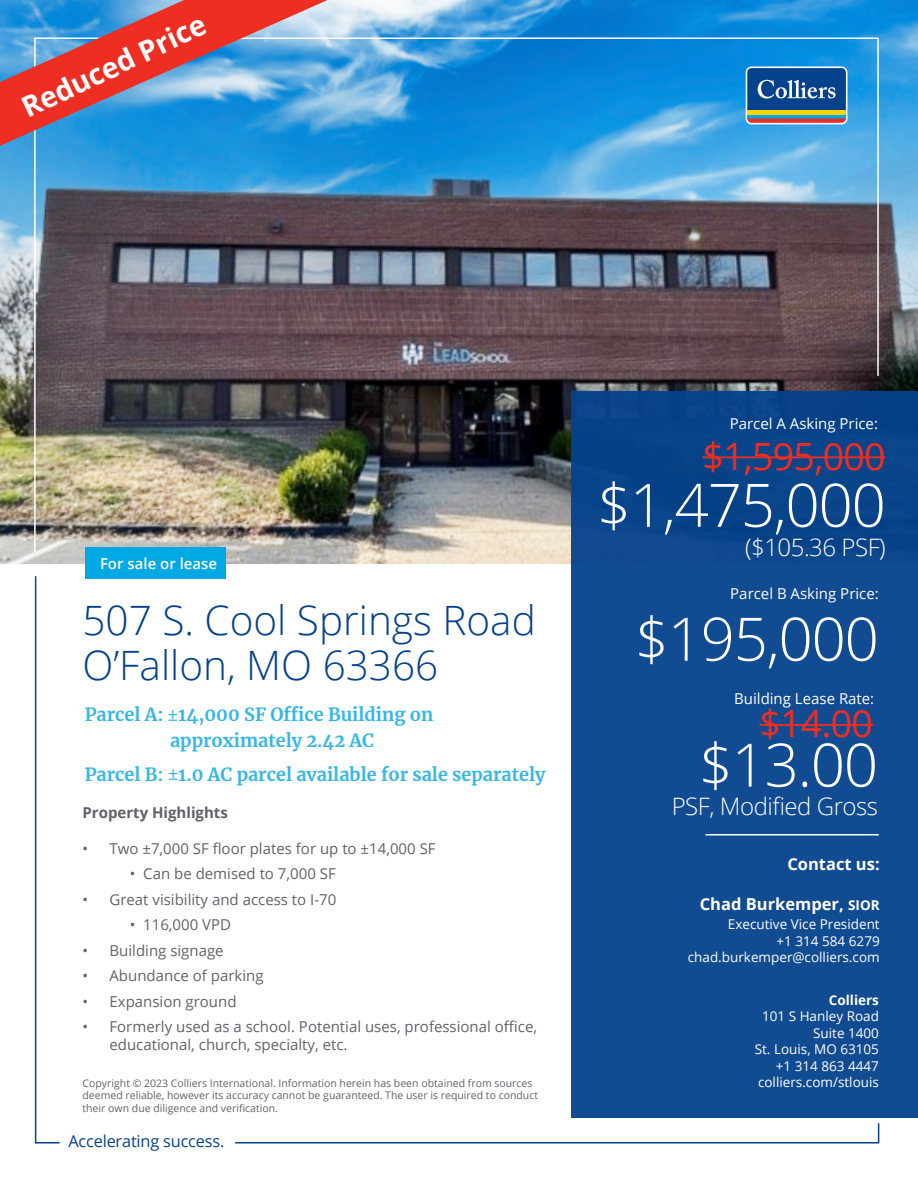
<style>
.page{position:relative;width:918px;height:1188px;background:#fff}
.page>*{position:absolute;margin:0;border:0;box-sizing:border-box;transform-origin:0 0}
.t1{font:300 60px "Open Sans";letter-spacing:-.02em;color:#fff}
.t2{font:300 40.5px "Open Sans";color:#05428c}
.t3{font:37.5px "Open Sans";letter-spacing:-.02em;color:#ee2e22}
.t4{font:700 28.5px "Open Sans";color:#fff}
.t5{font:300 24px "Open Sans";letter-spacing:-.02em;color:#fff}
.t6{font:700 18px "Merriweather";color:#34b6e9}
.t7{font:700 16.5px "Open Sans";color:#fff}
.t8{font:16.35px "Open Sans";letter-spacing:-.01em;color:#05428c}
.t9{font:15px/18px "Open Sans";color:#5f6369}
.t10{font:15px "Open Sans";color:#fff}
.t11{font:700 15px "Open Sans";color:#5f6369}
.t12{font:600 15px "Open Sans";color:#fff}
.t13{font:13.5px "Open Sans";color:#fff}
.t14{font:700 13.5px "Open Sans";color:#fff}
.t15{font:10.5px/12.6px "Open Sans";color:#5f6369}
.s1{font-family:"Open Sans";font-weight:400}
.s2{font-size:13.5px}
</style>
<div class="page">
<img style="left:0;top:0;width:918px;height:563px">
<svg style="left:34px;top:576px;width:26px;height:568px"></svg>
<svg style="left:235px;top:1123px;width:645px;height:21px"></svg>
<img style="left:33px;top:37px;width:847px;height:516px">
<div style="left:571px;top:392px;width:347px;height:726px;background:#114b91"></div>
<div style="left:746px;top:66px;width:101px;height:58px;background:#fff;border-radius:6px"></div>
<div style="left:747px;top:114px;width:99px;height:5px;background:#00a8e4"></div>
<hr style="left:747px;top:110px;width:99px;height:4px;background:#fed503">
<svg style="left:747px;top:119px;width:99px;height:4px"></svg>
<svg style="left:747px;top:68px;width:99px;height:42px;background:#215799"></svg>
<div style="left:85px;top:548px;width:141px;height:31px;background:#00a8e4"></div>
<hr style="left:706px;top:834px;width:173px;height:2px;background:#fff">
<svg style="left:0;top:0;width:328px;height:146px;background:#817b9e"></svg>
<hr style="left:702px;top:456px;width:184px;height:2px;background:#ee2e22">
<hr style="left:759px;top:724px;width:114px;height:2px;background:#ee2e22">
<p class="t4" style="left:15px;top:90px;width:202px;rotate:-25deg">Reduced Price</p>
<p class="t12" style="left:100px;top:553px;width:119px">For sale or lease</p>
<p class="t2" style="left:82px;top:592px;width:455px">507 S. Cool Springs Road</p>
<p class="t2" style="left:82px;top:637px;width:357px">O’Fallon, MO 63366</p>
<p class="t6" style="left:85px;top:702px;width:350px">Parcel A: <span class="s1">±</span>14,000 SF Office Building on</p>
<p class="t6" style="left:170px;top:728px;width:206px">approximately 2.42 AC</p>
<p class="t6" style="left:85px;top:762px;width:462px">Parcel B: <span class="s1">±</span>1.0 AC parcel available for sale separately</p>
<p class="t11" style="left:82px;top:802px;width:147px">Property Highlights</p>
<p class="t9" style="left:82px;top:839px;width:355px">• Two ±7,000 SF floor plates for up to ±14,000 SF</p>
<p class="t9" style="left:130px;top:864px;width:208px">• Can be demised to 7,000 SF</p>
<p class="t9" style="left:82px;top:890px;width:255px">• Great visibility and access to I-70</p>
<p class="t9" style="left:130px;top:915px;width:103px">• 116,000 VPD</p>
<p class="t9" style="left:82px;top:941px;width:143px">• Building signage</p>
<p class="t9" style="left:82px;top:966px;width:183px">• Abundance of parking</p>
<p class="t9" style="left:82px;top:992px;width:156px">• Expansion ground</p>
<p class="t9" style="left:110px;top:1017px;width:429px;text-indent:-27px">• Formerly used as a school. Potential uses, professional office, educational, church, specialty, etc.</p>
<p class="t15" style="left:82px;top:1076px;width:457px">Copyright © 2023 Colliers International. Information herein has been obtained from sources deemed reliable, however its accuracy cannot be guaranteed. The user is required to conduct their own due diligence and verification.</p>
<p class="t8" style="left:68px;top:1130px;width:158px">Accelerating success.</p>
<p class="t10" style="left:730px;top:413px;width:150px">Parcel A Asking Price:</p>
<p class="t3" style="left:702px;top:431px;width:185px">$1,595,000</p>
<p class="t1" style="left:597px;top:464px;width:291px">$1,475,000</p>
<p class="t5" style="left:745px;top:530px;width:142px">($105.36 PSF)</p>
<p class="t10" style="left:730px;top:583px;width:150px">Parcel B Asking Price:</p>
<p class="t1" style="left:635px;top:598px;width:246px">$195,000</p>
<p class="t10" style="left:734px;top:688px;width:142px">Building Lease Rate:</p>
<p class="t3" style="left:759px;top:698px;width:115px">$14.00</p>
<p class="t1" style="left:699px;top:724px;width:181px">$13.00</p>
<p class="t5" style="left:672px;top:790px;width:208px">PSF, Modified Gross</p>
<p class="t7" style="left:787px;top:852px;width:94px">Contact us:</p>
<p class="t7" style="left:700px;top:892px;width:181px">Chad Burkemper, <span class="s2">SIOR</span></p>
<p class="t13" style="left:728px;top:915px;width:153px">Executive Vice President</p>
<p class="t13" style="left:777px;top:932px;width:105px">+1 314 584 6279</p>
<p class="t13" style="left:688px;top:948px;width:193px">chad.burkemper@colliers.com</p>
<p class="t14" style="left:829px;top:990px;width:52px">Colliers</p>
<p class="t13" style="left:762px;top:1007px;width:118px">101 S Hanley Road</p>
<p class="t13" style="left:813px;top:1024px;width:67px">Suite 1400</p>
<p class="t13" style="left:755px;top:1040px;width:126px">St. Louis, MO 63105</p>
<p class="t13" style="left:776px;top:1057px;width:105px">+1 314 863 4447</p>
<p class="t13" style="left:758px;top:1073px;width:122px">colliers.com/stlouis</p>
</div>
